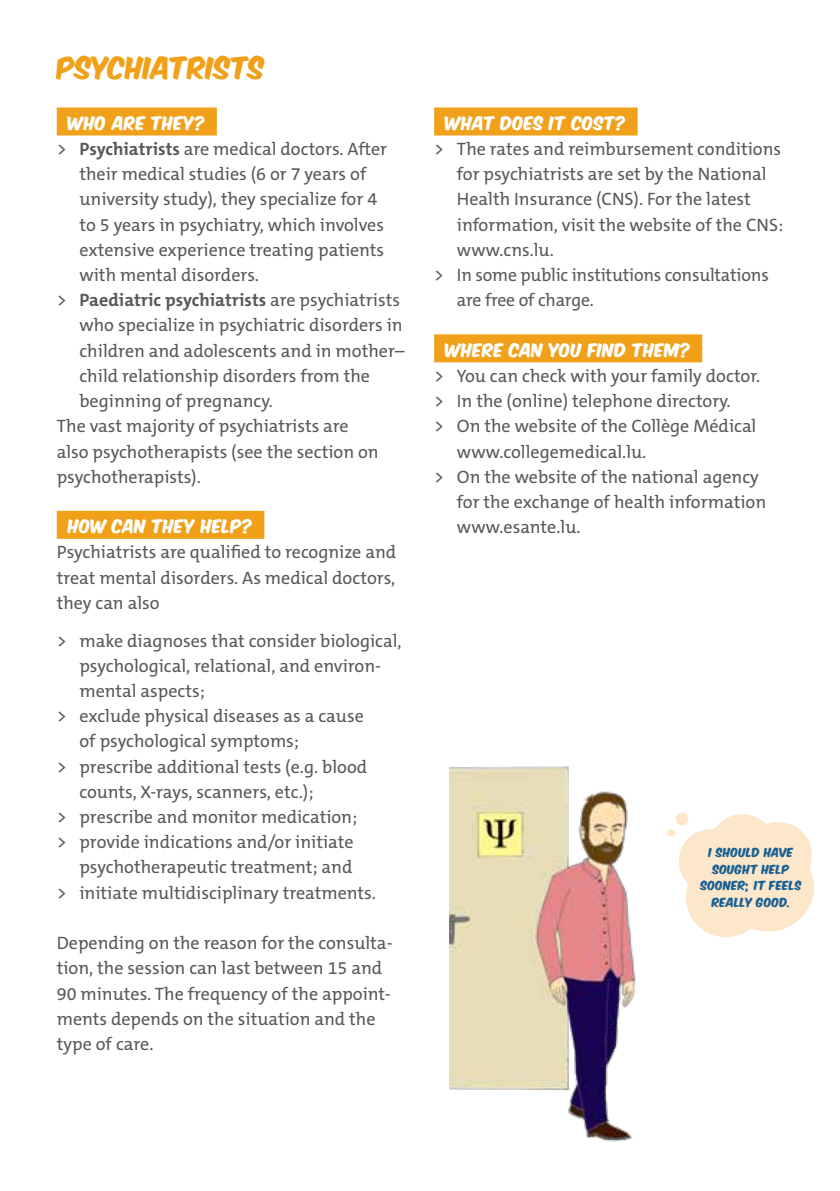
<style>
.page{position:relative;width:840px;height:1191px;background:#fff}
.page>*{position:absolute;margin:0;border:0;box-sizing:border-box;transform-origin:0 0}
.t1{font:26px "Komika Axis";letter-spacing:.01em;color:#f0a019}
.t2{font:18px/25.2px "The Mix C5";color:#58595b;text-align:justify}
.t3{font:700 18px "The Mix C5";color:#58595b}
.t4{font:16px "Komika Axis";letter-spacing:.025em;color:#fff}
.t5{font:10.8px/16.6px "Komika Axis";letter-spacing:.03em;color:#196093;text-align:center}
.s1{font-weight:700}
.s2{font-weight:400}
</style>
<div class="page">
<img style="left:449px;top:766px;width:187px;height:376px">
<svg style="left:675px;top:812px;width:139px;height:126px"></svg>
<svg style="left:666px;top:828px;width:9px;height:9px"></svg>
<div style="left:57px;top:107px;width:160px;height:28px;background:#f0a019"></div>
<div style="left:57px;top:511px;width:207px;height:28px;background:#f0a019"></div>
<div style="left:434px;top:107px;width:203px;height:28px;background:#f0a019"></div>
<div style="left:434px;top:334px;width:268px;height:28px;background:#f0a019"></div>
<h1 class="t1" style="left:57px;top:55px;width:209px">PSYCHIATRISTS</h1>
<p class="t4" style="left:68px;top:115px;width:139px">WHO ARE THEY?</p>
<p class="t2" style="left:57px;top:136px;width:331px">&gt; <span class="s1">Psychiatrists</span> are medical doctors. After</p>
<p class="t2" style="left:79px;top:162px;width:288px">their medical studies (6 or 7 years of</p>
<p class="t2" style="left:79px;top:187px;width:299px">university study), they specialize for 4</p>
<p class="t2" style="left:79px;top:212px;width:306px">to 5 years in psychiatry, which involves</p>
<p class="t2" style="left:79px;top:237px;width:306px">extensive experience treating patients</p>
<p class="t2" style="left:79px;top:262px;width:181px">with mental disorders.</p>
<p class="t3" style="left:57px;top:289px;width:344px"><span class="s2">&gt;</span> Paediatric psychiatrists <span class="s2">are psychiatrists</span></p>
<p class="t2" style="left:79px;top:313px;width:324px">who specialize in psychiatric disorders in</p>
<p class="t2" style="left:79px;top:338px;width:327px">children and adolescents and in mother–</p>
<p class="t2" style="left:79px;top:363px;width:292px">child relationship disorders from the</p>
<p class="t2" style="left:79px;top:388px;width:195px">beginning of pregnancy.</p>
<p class="t2" style="left:57px;top:414px;width:293px">The vast majority of psychiatrists are</p>
<p class="t2" style="left:57px;top:439px;width:323px">also psychotherapists (see the section on</p>
<p class="t2" style="left:57px;top:464px;width:145px">psychotherapists).</p>
<p class="t4" style="left:68px;top:518px;width:186px">HOW CAN THEY HELP?</p>
<p class="t2" style="left:57px;top:540px;width:341px">Psychiatrists are qualified to recognize and treat mental disorders. As medical doctors, they can also</p>
<p class="t2" style="left:57px;top:628px;width:346px">&gt; make diagnoses that consider biological,</p>
<p class="t2" style="left:79px;top:653px;width:303px">psychological, relational, and environ-</p>
<p class="t2" style="left:79px;top:678px;width:127px">mental aspects;</p>
<p class="t2" style="left:57px;top:703px;width:308px">&gt; exclude physical diseases as a cause</p>
<p class="t2" style="left:79px;top:729px;width:221px">of psychological symptoms;</p>
<p class="t2" style="left:57px;top:754px;width:312px">&gt; prescribe additional tests (e.g. blood</p>
<p class="t2" style="left:79px;top:779px;width:235px">counts, X-rays, scanners, etc.);</p>
<p class="t2" style="left:57px;top:804px;width:302px">&gt; prescribe and monitor medication;</p>
<p class="t2" style="left:57px;top:829px;width:298px">&gt; provide indications and/or initiate</p>
<p class="t2" style="left:79px;top:855px;width:274px">psychotherapeutic treatment; and</p>
<p class="t2" style="left:57px;top:880px;width:320px">&gt; initiate multidisciplinary treatments.</p>
<p class="t2" style="left:57px;top:930px;width:337px;text-align:left">Depending on the reason for the consulta&shy;tion, the session can last between 15 and 90 minutes. The frequency of the appoint&shy;ments depends on the situation and the type of care.</p>
<p class="t4" style="left:445px;top:115px;width:182px">WHAT DOES IT COST?</p>
<p class="t2" style="left:434px;top:136px;width:348px">&gt; The rates and reimbursement conditions</p>
<p class="t2" style="left:456px;top:162px;width:311px">for psychiatrists are set by the National</p>
<p class="t2" style="left:456px;top:187px;width:295px">Health Insurance (CNS). For the latest</p>
<p class="t2" style="left:456px;top:212px;width:327px">information, visit the website of the CNS:</p>
<p class="t2" style="left:456px;top:237px;width:98px">www.cns.lu.</p>
<p class="t2" style="left:434px;top:262px;width:336px">&gt; In some public institutions consultations</p>
<p class="t2" style="left:456px;top:288px;width:138px">are free of charge.</p>
<p class="t4" style="left:445px;top:342px;width:247px">WHERE CAN YOU FIND THEM?</p>
<p class="t2" style="left:434px;top:363px;width:327px">&gt; You can check with your family doctor.</p>
<p class="t2" style="left:434px;top:388px;width:298px">&gt; In the (online) telephone directory.</p>
<p class="t2" style="left:434px;top:414px;width:323px">&gt; On the website of the Collège Médical</p>
<p class="t2" style="left:456px;top:439px;width:191px">www.collegemedical.lu.</p>
<p class="t2" style="left:434px;top:464px;width:326px">&gt; On the website of the national agency</p>
<p class="t2" style="left:456px;top:489px;width:311px">for the exchange of health information</p>
<p class="t2" style="left:456px;top:514px;width:125px">www.esante.lu.</p>
<p class="t5" style="left:700px;top:845px;width:102px">I SHOULD HAVE<br>SOUGHT HELP<br>SOONER; IT FEELS<br>REALLY GOOD.</p>
</div>
